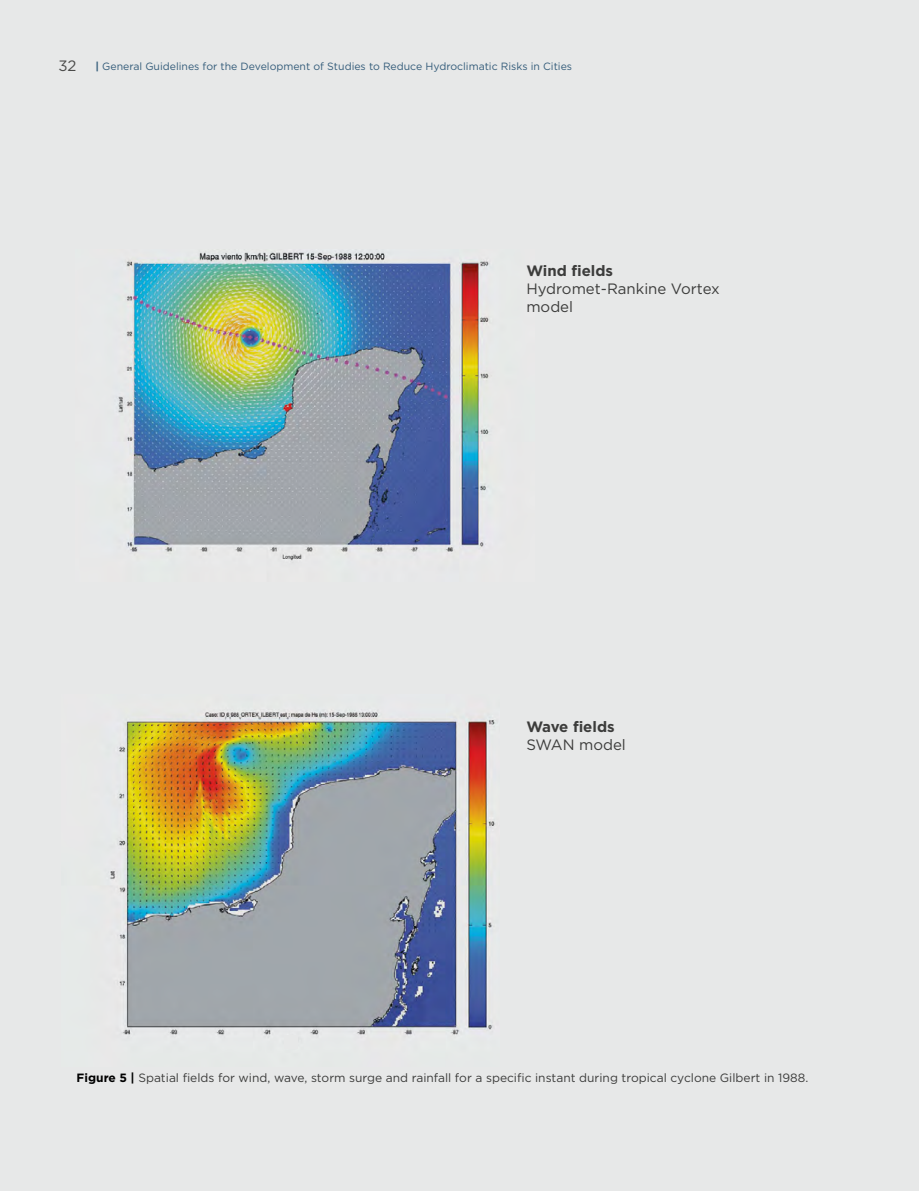
<style>
.page{position:relative;width:919px;height:1191px;background:#fff}
.page>*{position:absolute;margin:0;border:0;box-sizing:border-box;transform-origin:0 0}
.t1{font:15px/18px "Gotham";color:#3c3c3b}
.t2{font:700 15px "Gotham";color:#3c3c3b}
.t3{font:15px "Gotham";color:#4a4a49}
.t4{font:12px "Gotham";color:#3c3c3b}
.t5{font:10.5px "Gotham";color:#345c7a}
.s1{font-weight:700}
.s2{font-weight:700;color:#000}
</style>
<div class="page">
<div style="left:0;top:0;width:918px;height:1191px;background:#e7e8e8"></div>
<img style="left:75px;top:250px;width:459px;height:332px">
<img style="left:62px;top:694px;width:487px;height:372px">
<div style="left:283px;top:1034px;width:14px;height:14px;background:#e7e8e8"></div>
<h1 class="t3" style="left:58px;top:56px;width:20px">32</h1>
<p class="t5" style="left:95px;top:60px;width:478px"><span class="s1">|</span> General Guidelines for the Development of Studies to Reduce Hydroclimatic Risks in Cities</p>
<p class="t5" style="left:92px;top:60px;width:478px"><span class="s1">|</span> General Guidelines for the Development of Studies to Reduce Hydroclimatic Risks in Cities</p>
<h1 class="t2" style="left:526px;top:260px;width:88px">Wind fields</h1>
<h1 class="t1" style="left:526px;top:279px;width:195px">Hydromet-Rankine Vortex model</h1>
<h1 class="t2" style="left:526px;top:716px;width:90px">Wave fields</h1>
<h1 class="t1" style="left:526px;top:735px;width:101px">SWAN model</h1>
<p class="t4" style="left:77px;top:1069px;width:733px"><span class="s2">Figure 5 |</span> Spatial fields for wind, wave, storm surge and rainfall for a specific instant during tropical cyclone Gilbert in 1988.</p>
</div>
